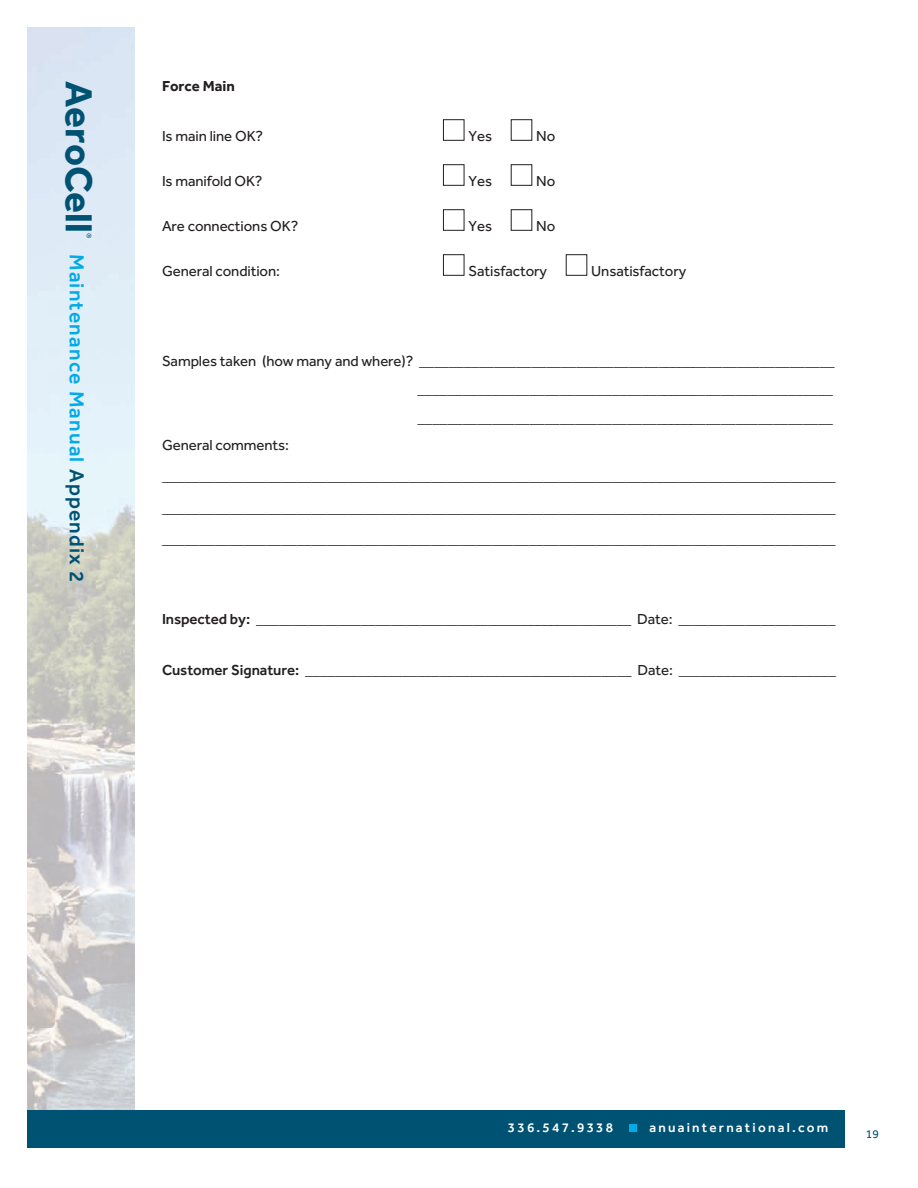
<style>
.page{position:relative;width:918px;height:1188px;background:#fff}
.page>*{position:absolute;margin:0;border:0;box-sizing:border-box;transform-origin:0 0}
.t1{font:700 39px "Effra";color:#005273}
.t2{font:500 21px "Effra";letter-spacing:.055em;color:#00abe7}
.t3{font:15px/31.5px "Effra";letter-spacing:-.005em;color:#231f20;text-align:justify}
.t4{font:700 15px "Effra";color:#231f20}
.t5{font:500 13.5px "Effra";letter-spacing:.165em;color:#fff}
.t6{font:12px "Effra";color:#005273}
.t7{font:6.75px "Effra";color:#005273}
.s1{color:#005273}
.s2{font-weight:500}
</style>
<div class="page">
<img style="left:27px;top:27px;width:108px;height:1083px">
<div style="left:27px;top:1110px;width:818px;height:38px;background:#005273"></div>
<div style="left:629px;top:1124px;width:8px;height:8px;background:#00abe7"></div>
<div style="left:566px;top:255px;width:21px;height:21px;border:1px solid #231f20"></div>
<div style="left:443px;top:255px;width:21px;height:21px;border:1px solid #231f20"></div>
<div style="left:511px;top:210px;width:21px;height:21px;border:1px solid #231f20"></div>
<div style="left:443px;top:210px;width:21px;height:21px;border:1px solid #231f20"></div>
<div style="left:511px;top:165px;width:21px;height:21px;border:1px solid #231f20"></div>
<div style="left:443px;top:165px;width:21px;height:21px;border:1px solid #231f20"></div>
<div style="left:511px;top:120px;width:21px;height:21px;border:1px solid #231f20"></div>
<div style="left:443px;top:120px;width:21px;height:21px;border:1px solid #231f20"></div>
<h1 class="t1" style="left:103px;top:81px;width:153px;rotate:90deg">AeroCell</h1>
<p class="t7" style="left:93px;top:233px;width:7px;rotate:90deg">®</p>
<h2 class="t2" style="left:89px;top:254px;width:330px;rotate:90deg">Maintenance Manual <span class="s1">Appendix 2</span></h2>
<p class="t4" style="left:162px;top:77px;width:74px">Force Main</p>
<p class="t3" style="left:162px;top:120px;width:103px">Is main line OK?</p>
<p class="t3" style="left:469px;top:120px;width:25px">Yes</p>
<p class="t3" style="left:536px;top:120px;width:21px">No</p>
<p class="t3" style="left:162px;top:165px;width:102px">Is manifold OK?</p>
<p class="t3" style="left:469px;top:165px;width:25px">Yes</p>
<p class="t3" style="left:536px;top:165px;width:21px">No</p>
<p class="t3" style="left:162px;top:210px;width:138px">Are connections OK?</p>
<p class="t3" style="left:469px;top:210px;width:25px">Yes</p>
<p class="t3" style="left:536px;top:210px;width:21px">No</p>
<p class="t3" style="left:162px;top:255px;width:120px">General condition:</p>
<p class="t3" style="left:469px;top:255px;width:80px">Satisfactory</p>
<p class="t3" style="left:591px;top:255px;width:96px">Unsatisfactory</p>
<p class="t3" style="left:417px;top:346px;width:419px;line-height:28.5px;text-indent:-255px">Samples taken (how many and where)? ________________________________________________________ ________________________________________________________ ________________________________________________________</p>
<p class="t3" style="left:162px;top:429px;width:675px;text-align:left">General comments: __________________________________________________________________________________________ __________________________________________________________________________________________ __________________________________________________________________________________________</p>
<p class="t3" style="left:162px;top:603px;width:675px"><span class="s2">Inspected by:</span> ___________________________________________________ Date: _____________________</p>
<p class="t3" style="left:162px;top:654px;width:675px"><span class="s2">Customer Signature:</span> ____________________________________________ Date: _____________________</p>
<p class="t5" style="left:508px;top:1119px;width:107px">336.547.9338</p>
<p class="t5" style="left:649px;top:1119px;width:180px">anuainternational.com</p>
<p class="t6" style="left:866px;top:1126px;width:15px">19</p>
</div>
